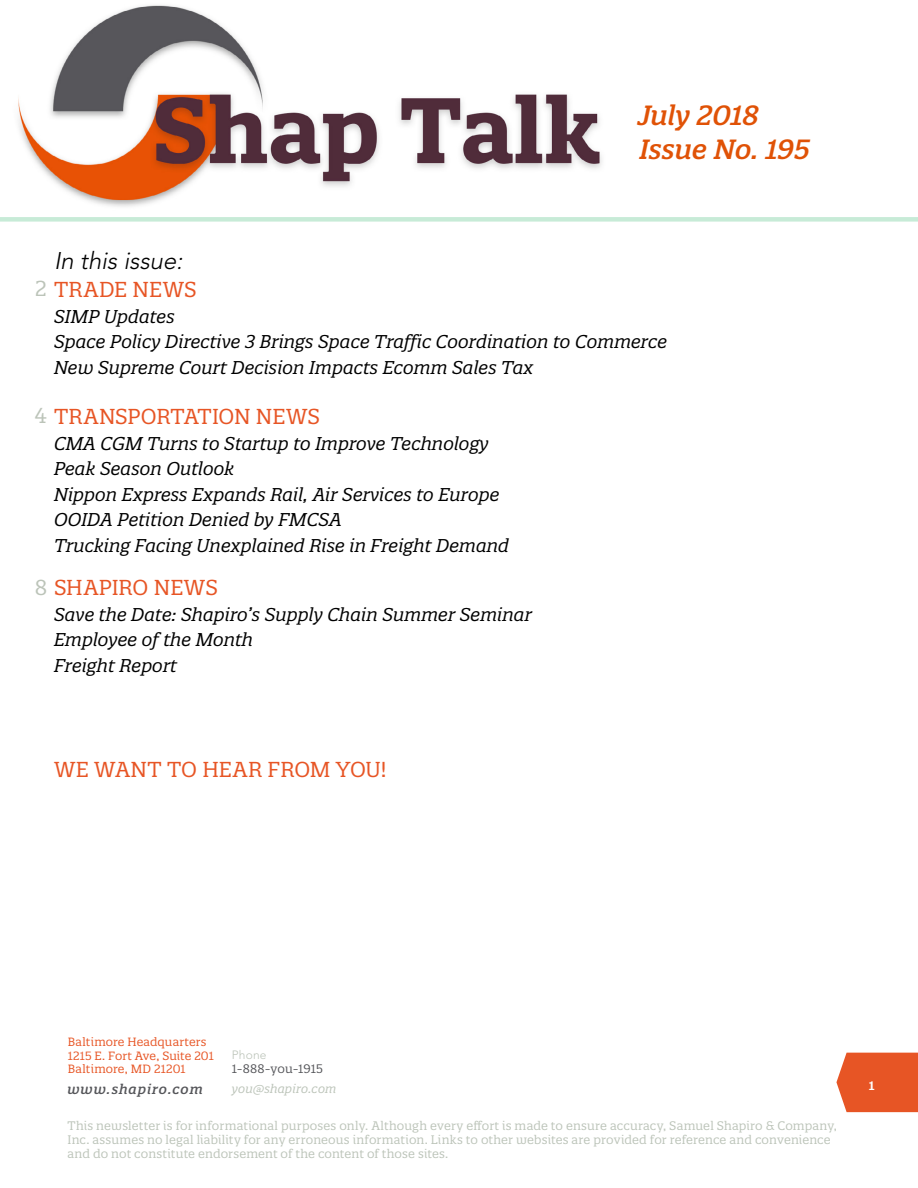
<style>
.page{position:relative;width:918px;height:1188px;background:#fff}
.page>*{position:absolute;margin:0;border:0;box-sizing:border-box;transform-origin:0 0}
.t1{font:italic 500 27px/34.5px "Quatro Slab";letter-spacing:-.01em;color:#e05206}
.t2{font:italic 300 24px "Avenir";color:#000}
.t3{font:21px "Quatro Slab";color:#e75525}
.t4{font:italic 18px/25.5px "Quatro Slab";color:#000}
.t5{font:italic 500 13.5px "Quatro Slab";letter-spacing:.07em;color:#55565a}
.t6{font:12px/14.4px "Quatro Slab";letter-spacing:.015em;color:#bcc4b9}
.t7{font:italic 12px "Quatro Slab";letter-spacing:.01em;color:#bcc4b9}
.t8{font:12px "Quatro Slab";letter-spacing:.02em;color:#55565a}
.t9{font:300 12px "Avenir";letter-spacing:.015em;color:#bcc4b9}
.t10{font:600 12px "Quatro Slab";color:#fff}
.t11{font:11.7px/14px "Quatro Slab";letter-spacing:.015em;color:#e75525}
.s1{color:#bcc4b9}
</style>
<div class="page">
<svg style="left:836px;top:1053px;width:82px;height:59px;background:#e86033"></svg>
<div style="left:0;top:217px;width:918px;height:5px;background:#c7ebd7"></div>
<img style="left:18px;top:5px;width:584px;height:202px">
<h1 class="t1" style="left:638px;top:97px;width:173px">July 2018<br>Issue No. 195</h1>
<h2 class="t2" style="left:54px;top:246px;width:135px">In this issue:</h2>
<p class="t3" style="left:35px;top:277px;width:163px"><span class="s1">2</span> TRADE NEWS</p>
<p class="t4" style="left:54px;top:303px;width:615px">SIMP Updates<br>Space Policy Directive 3 Brings Space Traffic Coordination to Commerce<br>New Supreme Court Decision Impacts Ecomm Sales Tax</p>
<p class="t3" style="left:35px;top:404px;width:287px"><span class="s1">4</span> TRANSPORTATION NEWS</p>
<p class="t4" style="left:54px;top:431px;width:457px">CMA CGM Turns to Startup to Improve Technology Peak Season Outlook<br>Nippon Express Expands Rail, Air Services to Europe OOIDA Petition Denied by FMCSA<br>Trucking Facing Unexplained Rise in Freight Demand</p>
<p class="t3" style="left:35px;top:575px;width:185px"><span class="s1">8</span> SHAPIRO NEWS</p>
<p class="t4" style="left:54px;top:602px;width:479px">Save the Date: Shapiro’s Supply Chain Summer Seminar<br>Employee of the Month<br>Freight Report</p>
<p class="t3" style="left:54px;top:756px;width:334px">WE WANT TO HEAR FROM YOU!</p>
<p class="t11" style="left:68px;top:1034px;width:147px">Baltimore Headquarters<br>1215 E. Fort Ave, Suite 201<br>Baltimore, MD 21201</p>
<p class="t9" style="left:232px;top:1048px;width:36px">Phone</p>
<p class="t8" style="left:232px;top:1062px;width:92px">1-888-you-1915</p>
<p class="t5" style="left:68px;top:1080px;width:137px">www.shapiro.com</p>
<p class="t7" style="left:232px;top:1081px;width:106px">you@shapiro.com</p>
<p class="t6" style="left:68px;top:1118px;width:771px">This newsletter is for informational purposes only. Although every effort is made to ensure accuracy, Samuel Shapiro &amp; Company,<br>Inc. assumes no legal liability for any erroneous information. Links to other websites are provided for reference and convenience and do not constitute endorsement of the content of those sites.</p>
<p class="t10" style="left:869px;top:1078px;width:7px">1</p>
</div>
